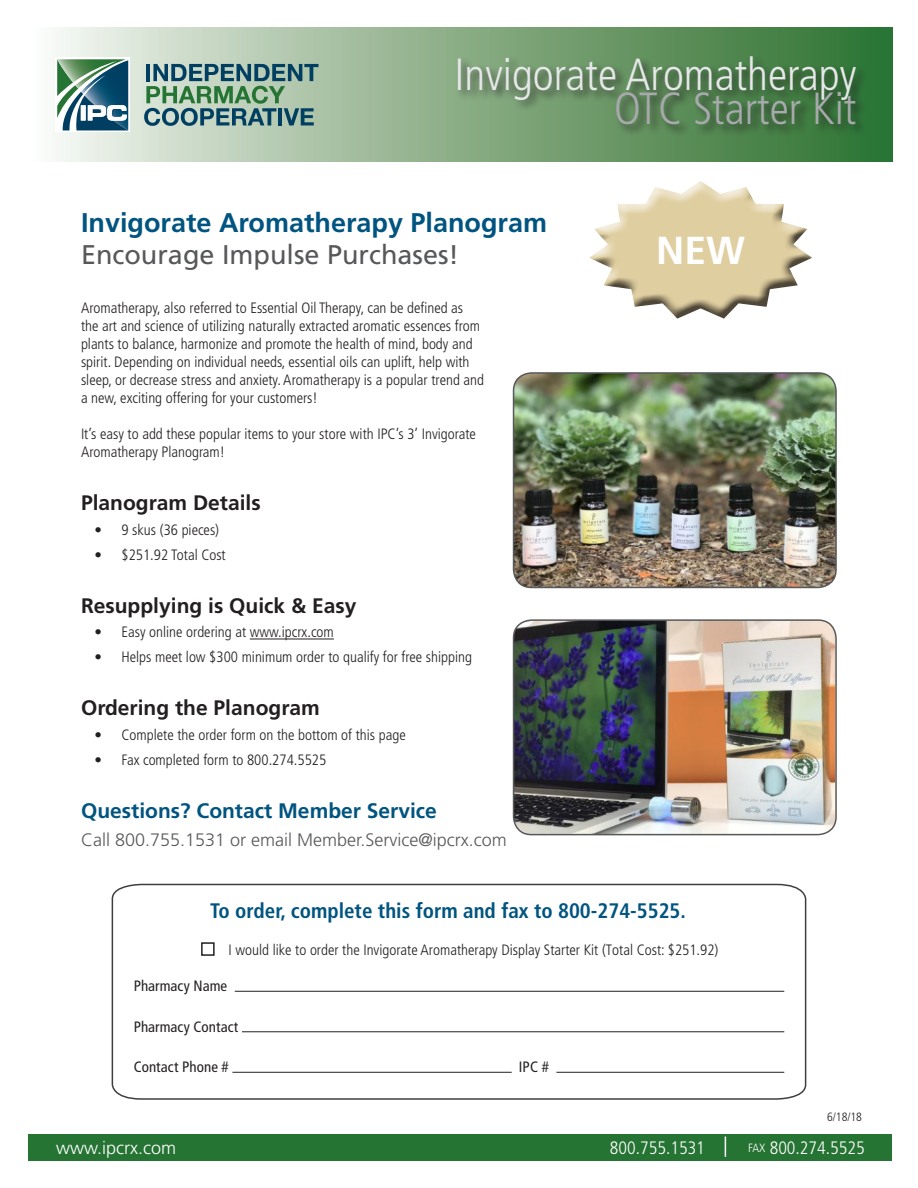
<style>
.page{position:relative;width:918px;height:1188px;background:#fff}
.page>*{position:absolute;margin:0;border:0;box-sizing:border-box;transform-origin:0 0}
.t1{font:300 condensed 45px "Frutiger LT Std";color:#e6e7e9}
.t2{font:300 condensed 45px "Frutiger LT Std";color:#a8a9ad}
.t3{font:700 39px "Frutiger LT Std";color:#fff}
.t4{font:700 27px "Frutiger LT Std";color:#005480}
.t5{font:27px "Frutiger LT Std";color:#57585a}
.t6{font:700 21px "Frutiger LT Std";color:#231f20}
.t7{font:700 condensed 21px "Frutiger LT Std";color:#005480}
.t8{font:700 21px "Frutiger LT Std";color:#005480}
.t9{font:300 18px "Frutiger LT Std";color:#57585a}
.t10{font:300 condensed 18px "Frutiger LT Std";color:#fff}
.t11{font:300 18px "Frutiger LT Std";color:#fff}
.t12{font:300 condensed 15px/18px "Frutiger LT Std";color:#231f20}
.Form_Lines__Aside{font:condensed 15px "Frutiger LT Std";letter-spacing:.005em;color:#231f20}
.t13{font:300 condensed 12px "Frutiger LT Std";color:#231f20}
.s1{font-size:12px}
</style>
<div class="page">
<div style="left:28px;top:27px;width:864px;height:135px;background:linear-gradient(to right,#f5f5f0,#286d28)"></div>
<svg style="left:144px;top:64px;width:174px;height:62px;background:#7a9f95"></svg>
<svg style="left:56px;top:58px;width:74px;height:74px"></svg>
<svg style="left:57px;top:59px;width:71px;height:71px"></svg>
<div style="left:28px;top:1134px;width:864px;height:27px;background:#267434"></div>
<svg style="left:725px;top:1137px;width:1px;height:20px"></svg>
<div style="left:455px;top:54px;width:413px;height:83px;background:#231f20;opacity:.75"></div>
<hr style="left:250px;top:639px;width:84px;height:1px;background:#231f20">
<img style="left:514px;top:373px;width:322px;height:214px">
<div style="left:513px;top:372px;width:324px;height:216px;border:2px solid #57585a;border-radius:18px"></div>
<img style="left:514px;top:622px;width:321px;height:213px">
<div style="left:513px;top:619px;width:324px;height:216px;border:2px solid #57585a;border-radius:18px"></div>
<svg style="left:111px;top:883px;width:696px;height:217px"></svg>
<hr style="left:235px;top:991px;width:549px;height:1px;background:#231f20">
<hr style="left:242px;top:1031px;width:542px;height:1px;background:#231f20">
<hr style="left:232px;top:1072px;width:280px;height:1px;background:#231f20">
<hr style="left:556px;top:1072px;width:228px;height:1px;background:#231f20">
<div style="left:201px;top:942px;width:14px;height:14px;border:2px solid #231f20"></div>
<div style="left:587px;top:184px;width:226px;height:135px;background:#231f20;opacity:.75"></div>
<h1 class="t1" style="left:455px;top:49px;width:403px">Invigorate Aromatherapy</h1>
<h1 class="t2" style="left:614px;top:83px;width:244px">OTC Starter Kit</h1>
<p class="t4" style="left:81px;top:207px;width:468px">Invigorate Aromatherapy Planogram</p>
<p class="t5" style="left:81px;top:239px;width:380px">Encourage Impulse Purchases!</p>
<p class="t12" style="left:81px;top:299px;width:405px">Aromatherapy, also referred to Essential Oil Therapy, can be defined as the art and science of utilizing naturally extracted aromatic essences from plants to balance, harmonize and promote the health of mind, body and spirit. Depending on individual needs, essential oils can uplift, help with sleep, or decrease stress and anxiety. Aromatherapy is a popular trend and a new, exciting offering for your customers!</p>
<p class="t12" style="left:81px;top:425px;width:396px">It’s easy to add these popular items to your store with IPC’s 3’ Invigorate<br>Aromatherapy Planogram!</p>
<p class="t6" style="left:81px;top:490px;width:181px">Planogram Details</p>
<p class="t12" style="left:94px;top:521px;width:126px">• 9 skus (36 pieces)</p>
<p class="t12" style="left:94px;top:546px;width:133px">• $251.92 Total Cost</p>
<p class="t6" style="left:81px;top:593px;width:277px">Resupplying is Quick &amp; Easy</p>
<p class="t12" style="left:94px;top:624px;width:241px">• Easy online ordering at www.ipcrx.com</p>
<p class="t12" style="left:94px;top:648px;width:379px">• Helps meet low $300 minimum order to qualify for free shipping</p>
<p class="t6" style="left:81px;top:696px;width:240px">Ordering the Planogram</p>
<p class="t12" style="left:94px;top:726px;width:313px">• Complete the order form on the bottom of this page</p>
<p class="t12" style="left:94px;top:751px;width:233px">• Fax completed form to 800.274.5525</p>
<p class="t8" style="left:81px;top:798px;width:357px">Questions? Contact Member Service</p>
<p class="t9" style="left:81px;top:830px;width:427px">Call 800.755.1531 or email Member.Service@ipcrx.com</p>
<p class="t3" style="left:656px;top:228px;width:90px">NEW</p>
<p class="t7" style="left:210px;top:898px;width:477px">To order, complete this form and fax to 800-274-5525.</p>
<p class="t12" style="left:229px;top:941px;width:491px">I would like to order the Invigorate Aromatherapy Display Starter Kit (Total Cost: $251.92)</p>
<p class="Form_Lines__Aside" style="left:134px;top:977px;width:95px">Pharmacy Name</p>
<p class="Form_Lines__Aside" style="left:134px;top:1018px;width:106px">Pharmacy Contact</p>
<p class="Form_Lines__Aside" style="left:134px;top:1058px;width:97px">Contact Phone #</p>
<p class="Form_Lines__Aside" style="left:519px;top:1058px;width:31px">IPC #</p>
<p class="t13" style="left:827px;top:1110px;width:37px">6/18/18</p>
<p class="t11" style="left:56px;top:1137px;width:122px">www.ipcrx.com</p>
<p class="t10" style="left:610px;top:1137px;width:97px">800.755.1531</p>
<p class="t10" style="left:748px;top:1137px;width:118px"><span class="s1">FAX</span> 800.274.5525</p>
</div>
